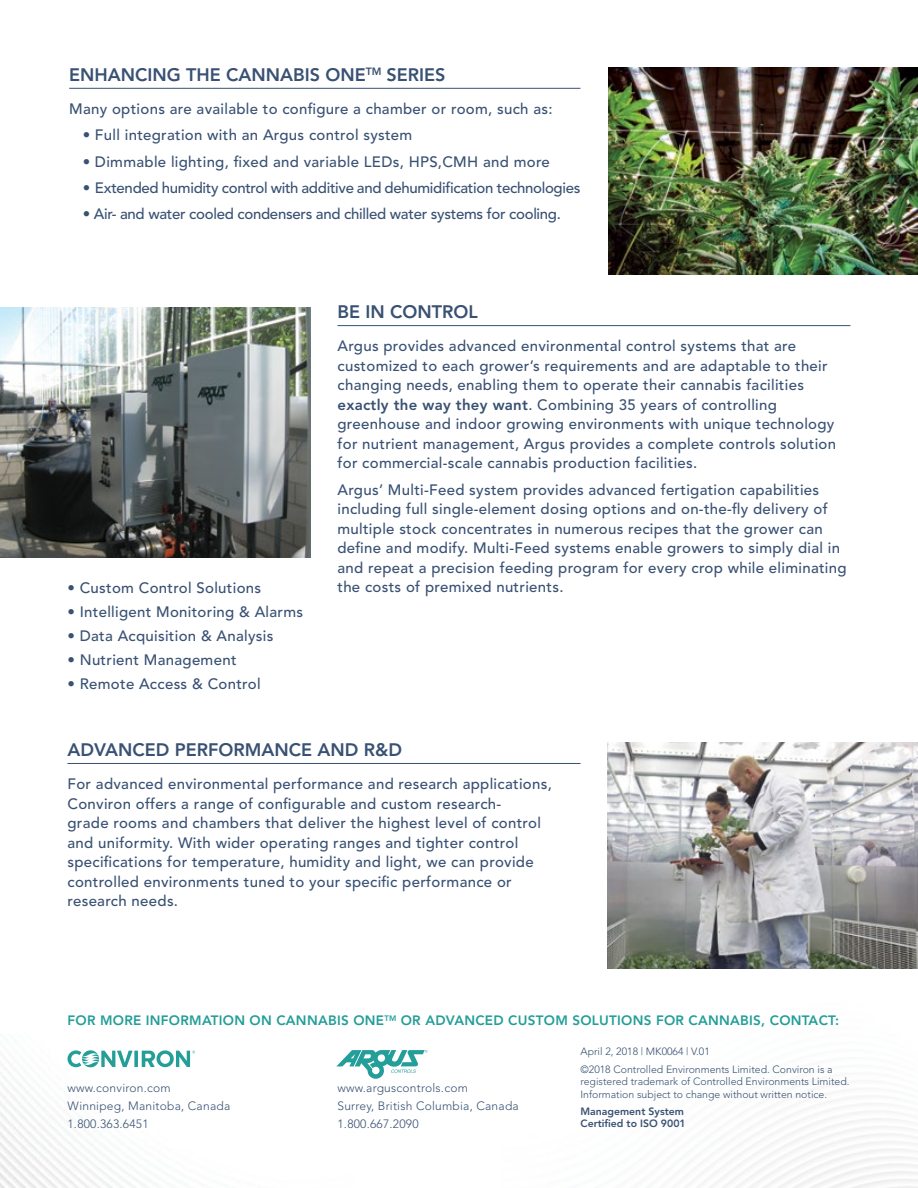
<style>
.page{position:relative;width:918px;height:1188px;background:#fff}
.page>*{position:absolute;margin:0;border:0;box-sizing:border-box;transform-origin:0 0}
.t1{font:800 18px "Avenir";color:#395173}
.t2{font:500 15px/19.5px "Avenir";letter-spacing:.02em;color:#395173}
.t3{font:500 15px "Avenir";letter-spacing:-.02em;color:#395173}
.t4{font:800 13.5px "Avenir";letter-spacing:.02em;color:#239e98}
.t5{font:300 12px/18px "Avenir";letter-spacing:.02em;color:#395173}
.t6{font:300 10.5px/17.2px "Avenir";color:#395173}
.t7{font:800 10.5px/12.6px "Avenir";color:#395173}
.s1{font-weight:800}
</style>
<div class="page">
<img style="left:0;top:1050px;width:167px;height:138px">
<svg style="left:134px;top:1051px;width:4px;height:16px"></svg>
<svg style="left:68px;top:1050px;width:65px;height:17px"></svg>
<svg style="left:142px;top:1050px;width:53px;height:17px"></svg>
<svg style="left:336px;top:1050px;width:92px;height:29px"></svg>
<hr style="left:69px;top:88px;width:511px;height:1px;background:#395173">
<hr style="left:338px;top:325px;width:512px;height:1px;background:#395173">
<hr style="left:68px;top:763px;width:512px;height:1px;background:#395173">
<img style="left:0;top:308px;width:310px;height:249px">
<img style="left:608px;top:743px;width:310px;height:226px">
<img style="left:608px;top:68px;width:309px;height:207px">
<p class="t1" style="left:69px;top:64px;width:378px">ENHANCING THE CANNABIS ONE<sup>TM</sup> SERIES</p>
<p class="t2" style="left:69px;top:100px;width:485px">Many options are available to configure a chamber or room, such as:</p>
<p class="t2" style="left:83px;top:126px;width:331px">• Full integration with an Argus control system</p>
<p class="t2" style="left:83px;top:152px;width:469px">• Dimmable lighting, fixed and variable LEDs, HPS,CMH and more</p>
<p class="t3" style="left:83px;top:179px;width:499px">• Extended humidity control with additive and dehumidification technologies</p>
<p class="t3" style="left:83px;top:205px;width:480px">• Air- and water cooled condensers and chilled water systems for cooling.</p>
<p class="t2" style="left:68px;top:578px;width:195px">• Custom Control Solutions</p>
<p class="t2" style="left:68px;top:602px;width:237px">• Intelligent Monitoring &amp; Alarms</p>
<p class="t2" style="left:68px;top:626px;width:207px">• Data Acquisition &amp; Analysis</p>
<p class="t2" style="left:68px;top:650px;width:171px">• Nutrient Management</p>
<p class="t2" style="left:68px;top:674px;width:195px">• Remote Access &amp; Control</p>
<p class="t1" style="left:338px;top:302px;width:142px">BE IN CONTROL</p>
<p class="t2" style="left:338px;top:337px;width:500px">Argus provides advanced environmental control systems that are customized to each grower’s requirements and are adaptable to their changing needs, enabling them to operate their cannabis facilities <span class="s1">exactly the way they want</span>. Combining 35 years of controlling greenhouse and indoor growing environments with unique technology for nutrient management, Argus provides a complete controls solution for commercial-scale cannabis production facilities.</p>
<p class="t2" style="left:338px;top:480px;width:511px">Argus’ Multi-Feed system provides advanced fertigation capabilities including full single-element dosing options and on-the-fly delivery of multiple stock concentrates in numerous recipes that the grower can define and modify. Multi-Feed systems enable growers to simply dial in and repeat a precision feeding program for every crop while eliminating the costs of premixed nutrients.</p>
<p class="t1" style="left:68px;top:739px;width:336px">ADVANCED PERFORMANCE AND R&amp;D</p>
<p class="t2" style="left:68px;top:775px;width:486px">For advanced environmental performance and research applications, Conviron offers a range of configurable and custom research-<br>grade rooms and chambers that deliver the highest level of control and uniformity. With wider operating ranges and tighter control specifications for temperature, humidity and light, we can provide controlled environments tuned to your specific performance or research needs.</p>
<p class="t4" style="left:68px;top:1013px;width:773px">FOR MORE INFORMATION ON CANNABIS ONE<sup>TM</sup> OR ADVANCED CUSTOM SOLUTIONS FOR CANNABIS, CONTACT:</p>
<p class="t5" style="left:68px;top:1079px;width:164px">www.conviron.com<br>Winnipeg, Manitoba, Canada<br>1.800.363.6451</p>
<p class="t5" style="left:338px;top:1079px;width:183px">www.arguscontrols.com<br>Surrey, British Columbia, Canada<br>1.800.667.2090</p>
<p class="t6" style="left:580px;top:1043px;width:254px">April 2, 2018 | MK0064 | V.01<br>©2018 Controlled Environments Limited. Conviron is a</p>
<p class="t6" style="left:580px;top:1075px;width:271px;line-height:12.6px">registered trademark of Controlled Environments Limited.<br>Information subject to change without written notice.</p>
<p class="t7" style="left:580px;top:1105px;width:107px">Management System<br>Certified to ISO 9001</p>
</div>
